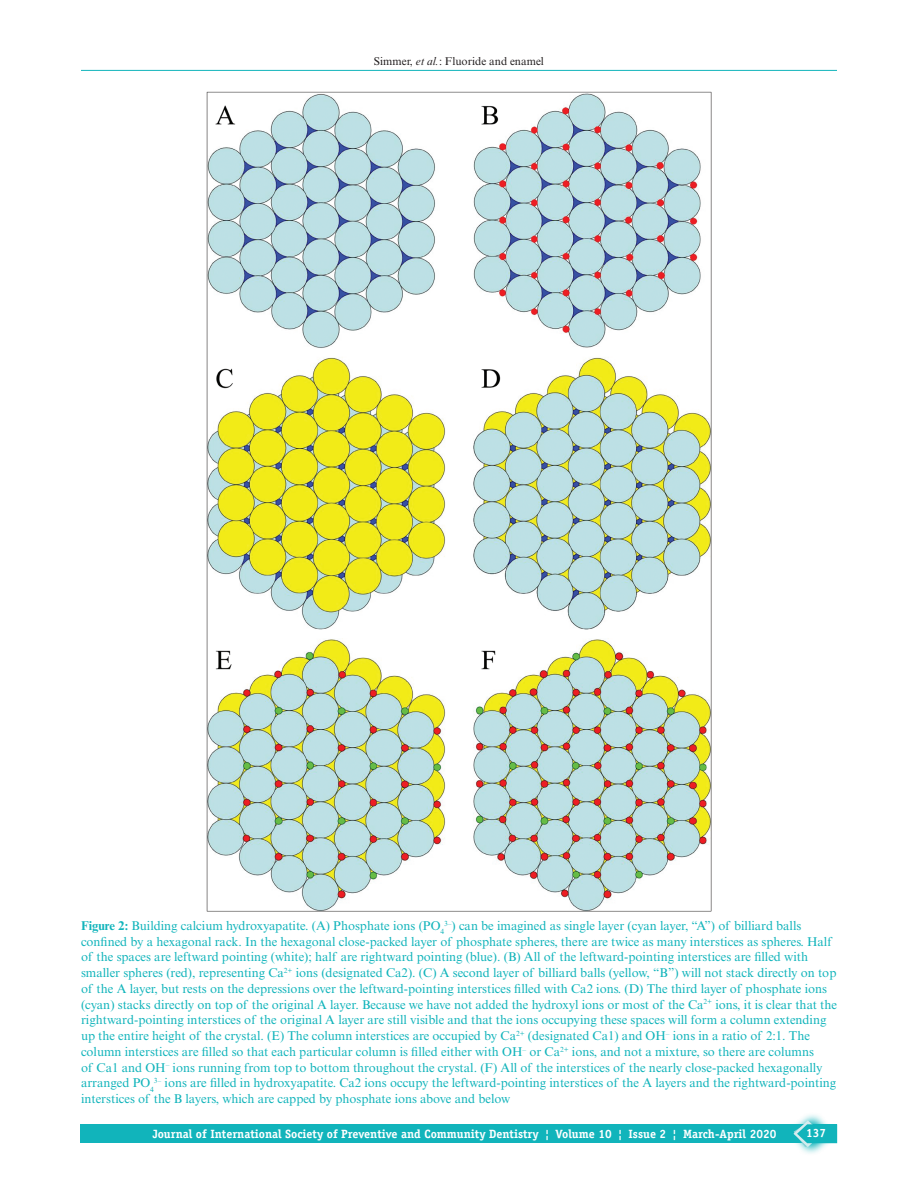
<style>
.page{position:relative;width:918px;height:1188px;background:#fff}
.page>*{position:absolute;margin:0;border:0;box-sizing:border-box;transform-origin:0 0}
.t1{font:12.75px/15.8px "Times New Roman MT Std";color:#11b4bb}
.t2{font:700 12px "Officina Serif Std";color:#fff}
.t3{font:11.25px "Times New Roman MT Std";color:#231f20}
.s1{font-style:italic}
.s2{font-weight:700}
</style>
<div class="page">
<div style="left:81px;top:1124px;width:756px;height:19px;background:#11b4bb"></div>
<svg style="left:799px;top:1114px;width:25px;height:40px"></svg>
<svg style="left:793px;top:1120px;width:44px;height:27px"></svg>
<hr style="left:81px;top:70px;width:756px;height:1px;background:#11b4bb">
<img style="left:206px;top:92px;width:506px;height:820px">
<p class="t3" style="left:374px;top:54px;width:172px">Simmer, <span class="s1">et al.</span>: Fluoride and enamel</p>
<p class="t1" style="left:81px;top:918px;width:758px"><span class="s2">Figure 2:</span> Building calcium hydroxyapatite. (A) Phosphate ions (PO<sub>4</sub><sup>3–</sup>) can be imagined as single layer (cyan layer, “A”) of billiard balls confined by a hexagonal rack. In the hexagonal close-packed layer of phosphate spheres, there are twice as many interstices as spheres. Half of the spaces are leftward pointing (white); half are rightward pointing (blue). (B) All of the leftward-pointing interstices are filled with smaller spheres (red), representing Ca<sup>2+</sup> ions (designated Ca2). (C) A second layer of billiard balls (yellow, “B”) will not stack directly on top of the A layer, but rests on the depressions over the leftward-pointing interstices filled with Ca2 ions. (D) The third layer of phosphate ions (cyan) stacks directly on top of the original A layer. Because we have not added the hydroxyl ions or most of the Ca<sup>2+</sup> ions, it is clear that the rightward-pointing interstices of the original A layer are still visible and that the ions occupying these spaces will form a column extending up the entire height of the crystal. (E) The column interstices are occupied by Ca<sup>2+</sup> (designated Ca1) and OH<sup>–</sup> ions in a ratio of 2:1. The column interstices are filled so that each particular column is filled either with OH<sup>–</sup> or Ca<sup>2+</sup> ions, and not a mixture, so there are columns<br>of Ca1 and OH<sup>–</sup> ions running from top to bottom throughout the crystal. (F) All of the interstices of the nearly close-packed hexagonally arranged PO<sub>4</sub><sup>3–</sup> ions are filled in hydroxyapatite. Ca2 ions occupy the leftward-pointing interstices of the A layers and the rightward-pointing interstices of the B layers, which are capped by phosphate ions above and below</p>
<p class="t2" style="left:152px;top:1126px;width:625px">Journal of International Society of Preventive and Community Dentistry ¦ Volume 10 ¦ Issue 2 ¦ March-April 2020</p>
<p class="t2" style="left:806px;top:1126px;width:22px">137</p>
</div>
